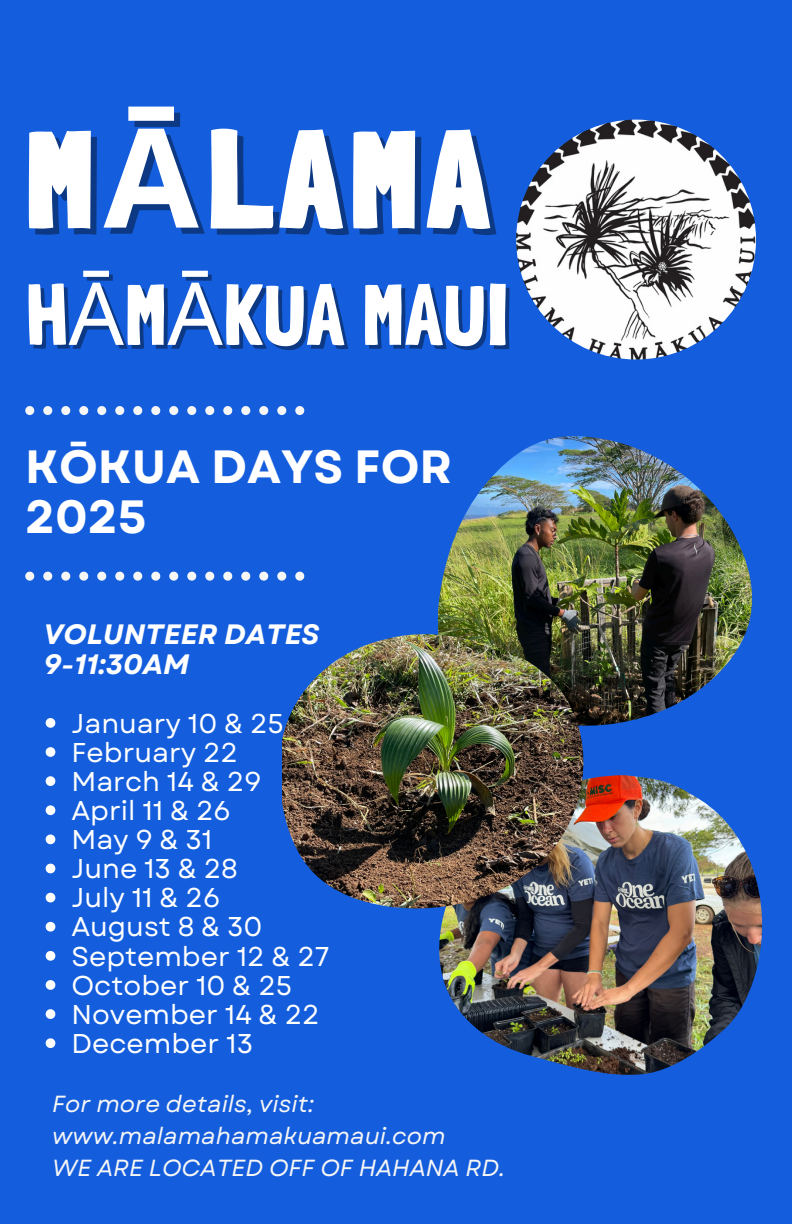
<style>
.page{position:relative;width:792px;height:1224px;background:#145edd}
.page>*{position:absolute;margin:0;border:0;box-sizing:border-box;transform-origin:0 0}
.t1{font:900 138px "Londrina Solid";color:#fff}
.t2{font:86.8px "Londrina Solid";color:#fff}
.t3{font:700 46.6px/50.4px "Garet";color:#fff}
.t4{font:italic 700 28px/30px "Garet";color:#fff}
.t5{font:27.2px "Garet";color:#fff}
.t6{font:italic 23.2px "Garet";color:#f6f6f6}
.s1{font-family:"Noto Sans";font-weight:700}
.s2{font-family:"Noto Sans"}
</style>
<div class="page">
<img style="left:438px;top:436px;width:314px;height:290px">
<img style="left:439px;top:775px;width:323px;height:300px">
<svg style="left:46px;top:718px;width:9px;height:10px"></svg>
<svg style="left:46px;top:747px;width:9px;height:10px"></svg>
<svg style="left:46px;top:776px;width:9px;height:10px"></svg>
<svg style="left:46px;top:805px;width:9px;height:10px"></svg>
<svg style="left:46px;top:835px;width:9px;height:9px"></svg>
<svg style="left:46px;top:864px;width:9px;height:9px"></svg>
<svg style="left:46px;top:893px;width:9px;height:9px"></svg>
<svg style="left:46px;top:922px;width:9px;height:10px"></svg>
<svg style="left:46px;top:951px;width:9px;height:10px"></svg>
<svg style="left:46px;top:980px;width:9px;height:10px"></svg>
<svg style="left:46px;top:1009px;width:9px;height:10px"></svg>
<svg style="left:46px;top:1038px;width:9px;height:10px"></svg>
<img style="left:283px;top:634px;width:300px;height:275px">
<svg style="left:25px;top:406px;width:279px;height:9px"></svg>
<svg style="left:25px;top:572px;width:279px;height:9px"></svg>
<img style="left:516px;top:120px;width:240px;height:239px;border-radius:50%">
<p class="t1" style="left:25px;top:97px;width:464px">M<span class="s1">Ā</span>LAMA</p>
<p class="t2" style="left:25px;top:263px;width:485px">H<span class="s2">Ā</span>M<span class="s2">Ā</span>KUA MAUI</p>
<p class="t3" style="left:25px;top:441px;width:429px">KŌKUA DAYS FOR<br>2025</p>
<p class="t4" style="left:44px;top:619px;width:277px">VOLUNTEER DATES<br>9-11:30AM</p>
<h2 class="t5" style="left:71px;top:704px;width:214px">January 10 &amp; 25</h2>
<p class="t5" style="left:71px;top:733px;width:168px">February 22</p>
<p class="t5" style="left:71px;top:762px;width:192px">March 14 &amp; 29</p>
<h3 class="t5" style="left:71px;top:791px;width:161px">April 11 &amp; 26</h3>
<p class="t5" style="left:71px;top:820px;width:142px">May 9 &amp; 31</p>
<h4 class="t5" style="left:71px;top:849px;width:168px">June 13 &amp; 28</h4>
<p class="t5" style="left:71px;top:878px;width:150px">July 11 &amp; 26</p>
<p class="t5" style="left:71px;top:907px;width:193px">August 8 &amp; 30</p>
<p class="t5" style="left:71px;top:936px;width:260px">September 12 &amp; 27</p>
<p class="t5" style="left:71px;top:966px;width:222px">October 10 &amp; 25</p>
<p class="t5" style="left:71px;top:995px;width:250px">November 14 &amp; 22</p>
<p class="t5" style="left:71px;top:1024px;width:183px">December 13</p>
<p class="t6" style="left:52px;top:1087px;width:263px">For more details, visit:</p>
<p class="t6" style="left:52px;top:1119px;width:395px">www.malamahamakuamaui.com</p>
<p class="t6" style="left:52px;top:1151px;width:454px">WE ARE LOCATED OFF OF HAHANA RD.</p>
</div>
